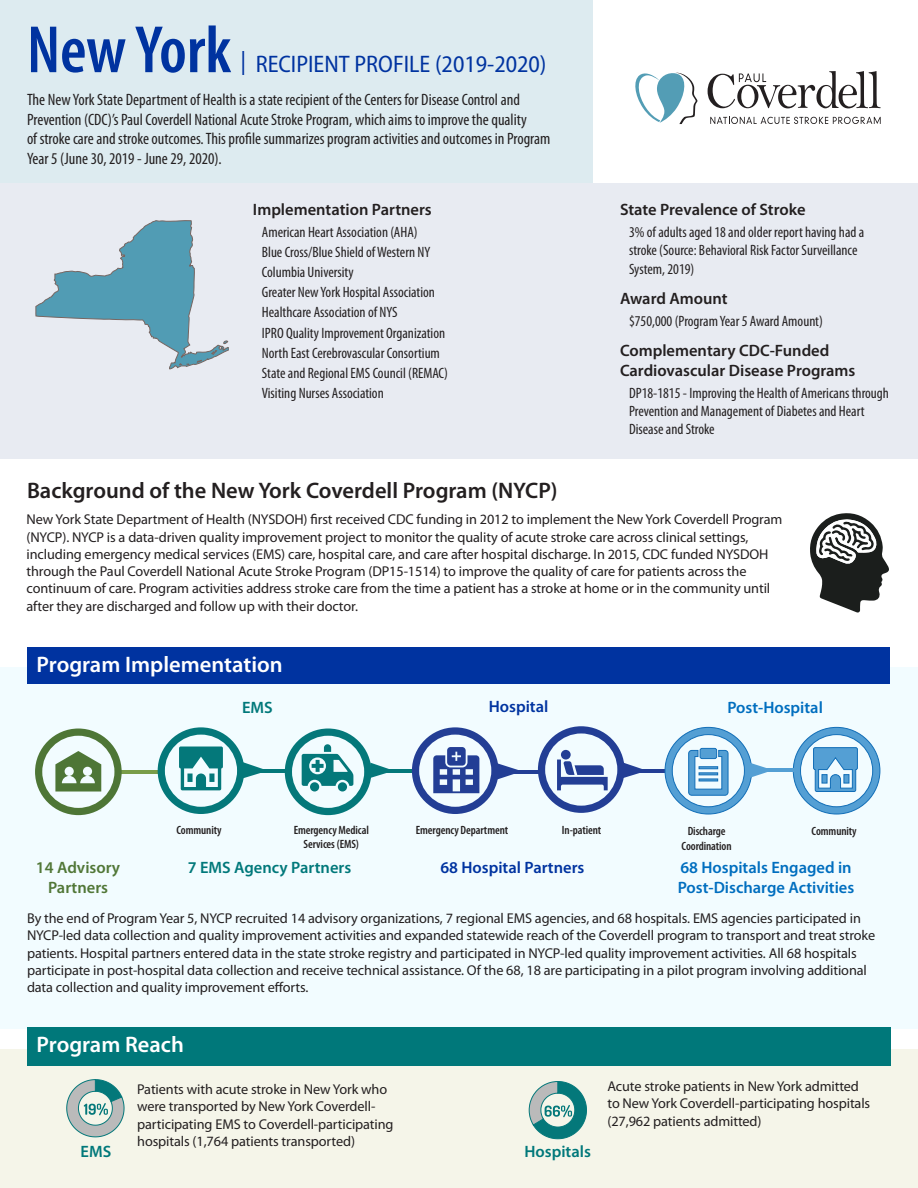
<style>
.page{position:relative;width:918px;height:1188px;background:#fff}
.page>*{position:absolute;margin:0;border:0;box-sizing:border-box;transform-origin:0 0}
.t1{font:600 condensed 67.5px "Myriad Pro";letter-spacing:-.005em;color:#0033a0}
.t2{font:semi-condensed 24px "Myriad Pro";color:#0033a0}
.t3{font:600 22.5px "Myriad Pro";color:#231f20}
.t4{font:600 22.5px "Myriad Pro";color:#fff}
.t5{font:condensed 16.5px/19.5px "Myriad Pro";color:#231f20}
.t6{font:600 16.5px/19.8px "Myriad Pro";color:#231f20}
.t7{font:600 16.5px/19.8px "Myriad Pro";color:#006ebf}
.t8{font:600 16.5px "Myriad Pro";color:#00787a}
.t9{font:600 16.5px "Myriad Pro";color:#0033a0}
.t10{font:600 16.5px/19.8px "Myriad Pro";color:#517737;text-align:center}
.t11{font:condensed 15px/20.1px "Myriad Pro";color:#231f20}
.t12{font:14.25px/17.2px "Myriad Pro";letter-spacing:-.005em;color:#231f20}
.t13{font:600 condensed 12px/13.5px "Myriad Pro";letter-spacing:-.005em;color:#231f20;text-align:center}
.s1{font-stretch:normal}
</style>
<div class="page">
<div style="left:0;top:0;width:592px;height:184px;background:#ddebf0"></div>
<div style="left:0;top:1049px;width:918px;height:139px;background:#f5f5e9"></div>
<div style="left:0;top:667px;width:918px;height:361px;background:#f2fcff"></div>
<div style="left:27px;top:1028px;width:864px;height:38px;background:#00787a"></div>
<div style="left:27px;top:648px;width:863px;height:36px;background:#0033a0"></div>
<div style="left:0;top:184px;width:918px;height:275px;background:#e8ebf2"></div>
<svg style="left:810px;top:513px;width:79px;height:100px"></svg>
<svg style="left:635px;top:72px;width:63px;height:52px"></svg>
<svg style="left:710px;top:117px;width:171px;height:7px"></svg>
<svg style="left:708px;top:71px;width:173px;height:37px"></svg>
<svg style="left:36px;top:220px;width:193px;height:149px"></svg>
<hr style="left:122px;top:770px;width:39px;height:4px;background:#799d49">
<hr style="left:632px;top:769px;width:33px;height:3px;background:#233e95">
<hr style="left:380px;top:769px;width:32px;height:3px;background:#04787a">
<hr style="left:253px;top:769px;width:33px;height:4px;background:#04787a">
<hr style="left:506px;top:770px;width:35px;height:4px;background:#233e95">
<hr style="left:757px;top:768px;width:37px;height:3px;background:#549fd4">
<svg style="left:158px;top:727px;width:105px;height:87px"></svg>
<svg style="left:285px;top:729px;width:109px;height:86px"></svg>
<svg style="left:412px;top:727px;width:106px;height:87px"></svg>
<svg style="left:538px;top:726px;width:109px;height:87px"></svg>
<svg style="left:665px;top:727px;width:108px;height:87px"></svg>
<svg style="left:793px;top:727px;width:87px;height:87px"></svg>
<svg style="left:35px;top:729px;width:87px;height:86px"></svg>
<svg style="left:66px;top:1079px;width:58px;height:58px"></svg>
<svg style="left:529px;top:1081px;width:58px;height:58px"></svg>
<h1 class="t1" style="left:27px;top:13px;width:206px">New York</h1>
<h2 class="t2" style="left:241px;top:51px;width:307px"><span class="s1">|</span> RECIPIENT PROFILE (2019-2020)</h2>
<p class="t5" style="left:27px;top:90px;width:525px">The New York State Department of Health is a state recipient of the Centers for Disease Control and Prevention (CDC)’s Paul Coverdell National Acute Stroke Program, which aims to improve the quality<br>of stroke care and stroke outcomes. This profile summarizes program activities and outcomes in Program Year 5 (June 30, 2019 - June 29, 2020).</p>
<p class="t6" style="left:253px;top:199px;width:180px">Implementation Partners</p>
<p class="t11" style="left:262px;top:222px;width:188px">American Heart Association (AHA)<br>Blue Cross/Blue Shield of Western NY Columbia University<br>Greater New York Hospital Association Healthcare Association of NYS<br>IPRO Quality Improvement Organization North East Cerebrovascular Consortium State and Regional EMS Council (REMAC)<br>Visiting Nurses Association</p>
<p class="t6" style="left:620px;top:199px;width:187px">State Prevalence of Stroke</p>
<p class="t11" style="left:629px;top:223px;width:237px;line-height:18.6px">3% of adults aged 18 and older report having had a stroke (Source: Behavioral Risk Factor Surveillance<br>System, 2019)</p>
<p class="t6" style="left:620px;top:289px;width:109px">Award Amount</p>
<p class="t11" style="left:629px;top:311px;width:195px">$750,000 (Program Year 5 Award Amount)</p>
<p class="t6" style="left:620px;top:341px;width:237px">Complementary CDC-Funded<br>Cardiovascular Disease Programs</p>
<p class="t11" style="left:629px;top:384px;width:262px;line-height:18px">DP18-1815 - Improving the Health of Americans through<br>Prevention and Management of Diabetes and Heart<br>Disease and Stroke</p>
<h3 class="t3" style="left:27px;top:478px;width:532px">Background of the New York Coverdell Program (NYCP)</h3>
<p class="t12" style="left:27px;top:511px;width:757px">New York State Department of Health (NYSDOH) first received CDC funding in 2012 to implement the New York Coverdell Program (NYCP). NYCP is a data-driven quality improvement project to monitor the quality of acute stroke care across clinical settings, including emergency medical services (EMS) care, hospital care, and care after hospital discharge. In 2015, CDC funded NYSDOH through the Paul Coverdell National Acute Stroke Program (DP15-1514) to improve the quality of care for patients across the continuum of care. Program activities address stroke care from the time a patient has a stroke at home or in the community until after they are discharged and follow up with their doctor.</p>
<h3 class="t4" style="left:37px;top:652px;width:248px">Program Implementation</h3>
<p class="t8" style="left:242px;top:699px;width:32px">EMS</p>
<p class="t9" style="left:489px;top:697px;width:61px">Hospital</p>
<p class="t7" style="left:727px;top:698px;width:97px">Post-Hospital</p>
<p class="t13" style="left:176px;top:824px;width:47px">Community</p>
<p class="t13" style="left:294px;top:824px;width:77px">Emergency Medical<br>Services (EMS)</p>
<p class="t13" style="left:416px;top:824px;width:94px">Emergency Department</p>
<p class="t13" style="left:562px;top:824px;width:41px">In-patient</p>
<p class="t13" style="left:682px;top:823px;width:51px;line-height:15px">Discharge<br>Coordination</p>
<p class="t13" style="left:812px;top:824px;width:47px">Community</p>
<p class="t9" style="left:440px;top:858px;width:146px">68 Hospital Partners</p>
<p class="t12" style="left:27px;top:910px;width:850px">By the end of Program Year 5, NYCP recruited 14 advisory organizations, 7 regional EMS agencies, and 68 hospitals. EMS agencies participated in NYCP-led data collection and quality improvement activities and expanded statewide reach of the Coverdell program to transport and treat stroke patients. Hospital partners entered data in the state stroke registry and participated in NYCP-led quality improvement activities. All 68 hospitals participate in post-hospital data collection and receive technical assistance. Of the 68, 18 are participating in a pilot program involving additional data collection and quality improvement efforts.</p>
<p class="t10" style="left:36px;top:858px;width:86px">14 Advisory<br>Partners</p>
<p class="t8" style="left:188px;top:858px;width:165px">7 EMS Agency Partners</p>
<p class="t7" style="left:678px;top:858px;width:178px">68 Hospitals Engaged in<br>Post-Discharge Activities</p>
<h3 class="t4" style="left:37px;top:1032px;width:149px">Program Reach</h3>
<p class="t8" style="left:81px;top:1142px;width:32px">EMS</p>
<p class="t12" style="left:137px;top:1081px;width:258px">Patients with acute stroke in New York who were transported by New York Coverdell&shy;participating EMS to Coverdell-participating hospitals (1,764 patients transported)</p>
<p class="t8" style="left:524px;top:1142px;width:68px">Hospitals</p>
<p class="t12" style="left:607px;top:1078px;width:264px">Acute stroke patients in New York admitted to New York Coverdell-participating hospitals (27,962 patients admitted)</p>
</div>
